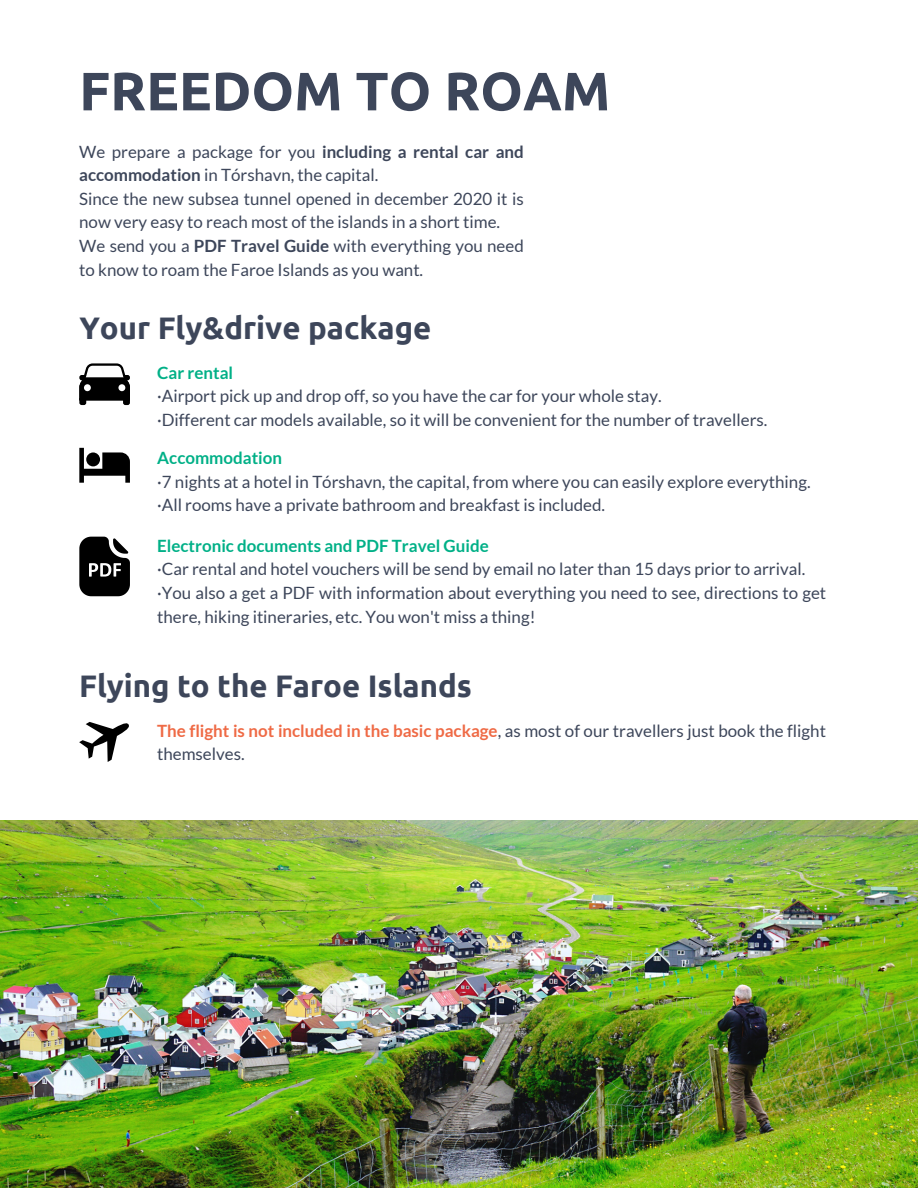
<style>
.page{position:relative;width:918px;height:1188px;background:#fff}
.page>*{position:absolute;margin:0;border:0;box-sizing:border-box;transform-origin:0 0}
.t1{font:700 54px "Ubuntu";color:#3d465a}
.t2{font:700 31.2px "Ubuntu";color:#3d465a}
.t3{font:16.95px/23.7px "Lato";color:#3d465a}
.t4{font:700 16.95px "Lato";color:#00b087}
.s1{font-weight:700}
.s2{font-weight:700;color:#ef6a45}
</style>
<div class="page">
<img style="left:0;top:821px;width:918px;height:366px">
<svg style="left:79px;top:363px;width:51px;height:42px"></svg>
<svg style="left:79px;top:448px;width:51px;height:35px"></svg>
<svg style="left:79px;top:537px;width:51px;height:59px;background:#333"></svg>
<svg style="left:79px;top:722px;width:50px;height:40px"></svg>
<p class="t1" style="left:79px;top:60px;width:533px">FREEDOM TO ROAM</p>
<p class="t3" style="left:79px;top:139px;width:446px">We prepare a package for you <span class="s1">including a rental car and accommodation</span> in Tórshavn, the capital.</p>
<p class="t3" style="left:79px;top:186px;width:446px">Since the new subsea tunnel opened in december 2020 it is now very easy to reach most of the islands in a short time.</p>
<p class="t3" style="left:79px;top:234px;width:446px">We send you a <span class="s1">PDF Travel Guide</span> with everything you need to know to roam the Faroe Islands as you want.</p>
<p class="t2" style="left:79px;top:309px;width:354px">Your Fly&amp;drive package</p>
<p class="t4" style="left:157px;top:362px;width:77px">Car rental</p>
<p class="t3" style="left:157px;top:384px;width:506px">·Airport pick up and drop off, so you have the car for your whole stay.</p>
<p class="t3" style="left:157px;top:407px;width:612px">·Different car models available, so it will be convenient for the number of travellers.</p>
<p class="t4" style="left:157px;top:447px;width:126px">Accommodation</p>
<p class="t3" style="left:157px;top:469px;width:655px">·7 nights at a hotel in Tórshavn, the capital, from where you can easily explore everything.</p>
<p class="t3" style="left:157px;top:493px;width:449px">·All rooms have a private bathroom and breakfast is included.</p>
<p class="t4" style="left:157px;top:535px;width:333px">Electronic documents and PDF Travel Guide</p>
<p class="t3" style="left:157px;top:557px;width:650px">·Car rental and hotel vouchers will be send by email no later than 15 days prior to arrival.</p>
<p class="t3" style="left:157px;top:581px;width:670px">·You also a get a PDF with information about everything you need to see, directions to get there, hiking itineraries, etc. You won't miss a thing!</p>
<p class="t2" style="left:79px;top:668px;width:394px">Flying to the Faroe Islands</p>
<p class="t3" style="left:157px;top:718px;width:670px"><span class="s2">The flight is not included in the basic package</span>, as most of our travellers just book the flight themselves.</p>
</div>
